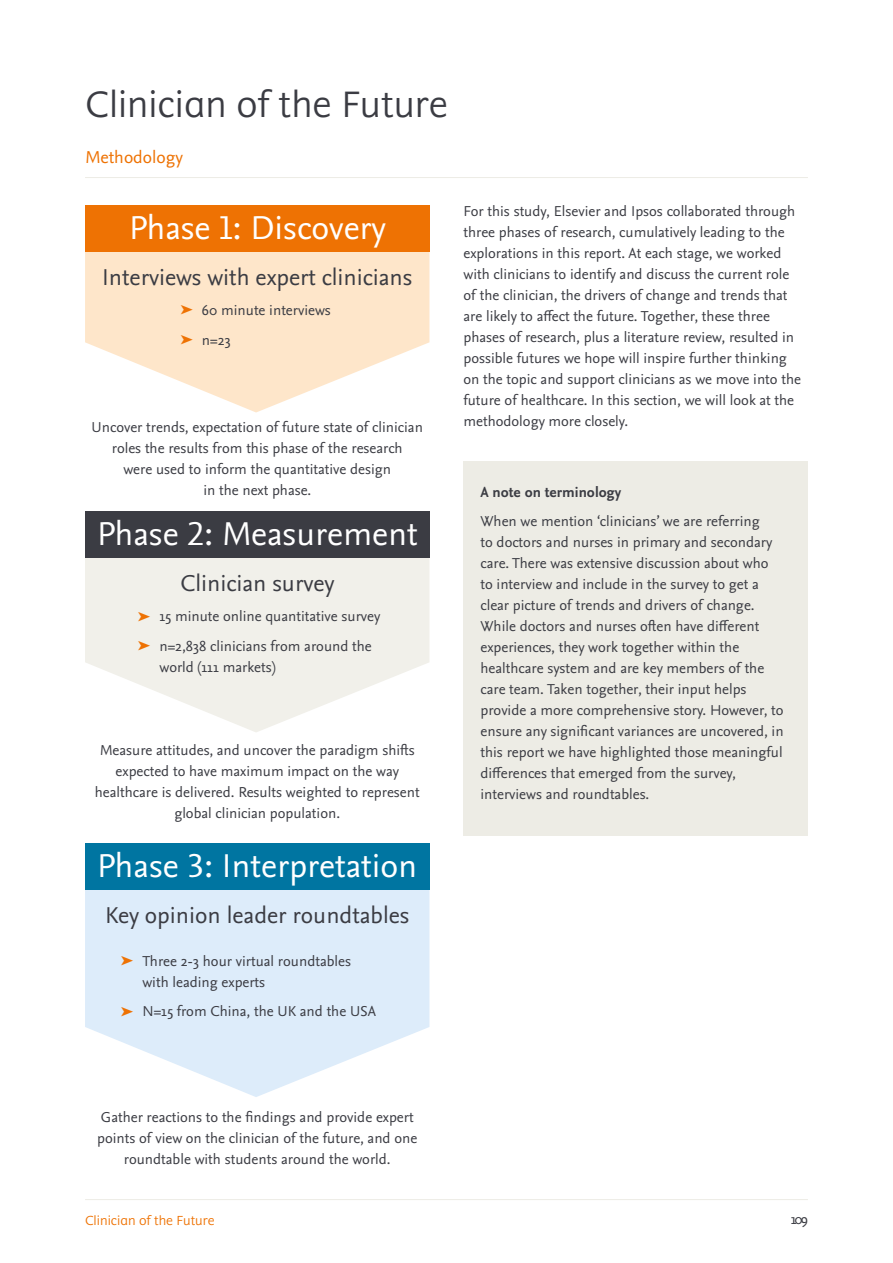
<style>
.page{position:relative;width:893px;height:1263px;background:#fff}
.page>*{position:absolute;margin:0;border:0;box-sizing:border-box;transform-origin:0 0}
.t1{font:300 42px "Elsevier Display";color:#3b3c43}
.t2{font:34.5px "Nexus Sans Pro";color:#fff}
.t3{font:24px "Nexus Sans Pro";color:#3b3c43}
.t4{font:18px "Nexus Sans Pro";color:#ee7203}
.t5{font:15px/21px "Nexus Sans Pro";color:#3b3c43}
.t6{font:300 15px "Elsevier Display";color:#ee7203}
.t7{font:700 15px "Nexus Sans Pro";color:#3b3c43}
</style>
<div class="page">
<hr style="left:85px;top:1199px;width:723px;height:1px;background:#edece5">
<div style="left:463px;top:461px;width:345px;height:375px;background:#edece5"></div>
<hr style="left:85px;top:177px;width:723px;height:1px;background:#edece5">
<svg style="left:85px;top:252px;width:344px;height:160px;fill:#fee6ca"></svg>
<svg style="left:85px;top:558px;width:344px;height:174px;fill:#f1f0ea"></svg>
<svg style="left:85px;top:889px;width:344px;height:208px;fill:#ddecfa"></svg>
<div style="left:85px;top:205px;width:344px;height:47px;background:#ee7203"></div>
<div style="left:85px;top:511px;width:344px;height:47px;background:#3b3c43"></div>
<div style="left:85px;top:843px;width:344px;height:46px;background:#0075a1"></div>
<svg style="left:181px;top:305px;width:12px;height:10px"></svg>
<svg style="left:181px;top:335px;width:12px;height:9px"></svg>
<svg style="left:138px;top:612px;width:12px;height:9px"></svg>
<svg style="left:138px;top:641px;width:12px;height:10px"></svg>
<svg style="left:121px;top:956px;width:12px;height:9px"></svg>
<svg style="left:121px;top:1007px;width:12px;height:9px"></svg>
<h1 class="t1" style="left:85px;top:79px;width:364px">Clinician of the Future</h1>
<p class="t4" style="left:85px;top:144px;width:99px">Methodology</p>
<h2 class="t2" style="left:129px;top:201px;width:258px">Phase 1: Discovery</h2>
<h3 class="t3" style="left:102px;top:259px;width:312px">Interviews with expert clinicians</h3>
<p class="t5" style="left:202px;top:294px;width:130px;line-height:29.5px">60 minute interviews n=23</p>
<p class="t5" style="left:92px;top:416px;width:333px;text-align:center">Uncover trends, expectation of future state of clinician roles the results from this phase of the research<br>were used to inform the quantitative design<br>in the next phase.</p>
<h2 class="t2" style="left:97px;top:508px;width:322px">Phase 2: Measurement</h2>
<h3 class="t3" style="left:180px;top:565px;width:156px">Clinician survey</h3>
<p class="t5" style="left:159px;top:601px;width:222px;line-height:29.5px">15 minute online quantitative survey n=2,838 clinicians from around the</p>
<p class="t5" style="left:159px;top:655px;width:118px">world (111 markets)</p>
<p class="t5" style="left:95px;top:739px;width:326px;text-align:center">Measure attitudes, and uncover the paradigm shifts expected to have maximum impact on the way healthcare is delivered. Results weighted to represent global clinician population.</p>
<h2 class="t2" style="left:97px;top:839px;width:322px">Phase 3: Interpretation</h2>
<h3 class="t3" style="left:105px;top:897px;width:306px">Key opinion leader roundtables</h3>
<p class="t5" style="left:142px;top:949px;width:210px">Three 2-3 hour virtual roundtables with leading experts</p>
<p class="t5" style="left:142px;top:1000px;width:235px">N=15 from China, the UK and the USA</p>
<p class="t5" style="left:97px;top:1105px;width:322px;text-align:center">Gather reactions to the findings and provide expert points of view on the clinician of the future, and one roundtable with students around the world.</p>
<p class="t5" style="left:463px;top:200px;width:339px">For this study, Elsevier and Ipsos collaborated through three phases of research, cumulatively leading to the explorations in this report. At each stage, we worked with clinicians to identify and discuss the current role of the clinician, the drivers of change and trends that are likely to affect the future. Together, these three phases of research, plus a literature review, resulted in possible futures we hope will inspire further thinking on the topic and support clinicians as we move into the future of healthcare. In this section, we will look at the methodology more closely.</p>
<p class="t7" style="left:480px;top:481px;width:142px">A note on terminology</p>
<p class="t5" style="left:480px;top:510px;width:305px">When we mention ‘clinicians’ we are referring<br>to doctors and nurses in primary and secondary care. There was extensive discussion about who to interview and include in the survey to get a clear picture of trends and drivers of change.<br>While doctors and nurses often have different experiences, they work together within the healthcare system and are key members of the care team. Taken together, their input helps provide a more comprehensive story. However, to ensure any significant variances are uncovered, in this report we have highlighted those meaningful differences that emerged from the survey, interviews and roundtables.</p>
<p class="t6" style="left:85px;top:1211px;width:131px">Clinician of the Future</p>
<p class="t5" style="left:791px;top:1208px;width:18px">109</p>
</div>
